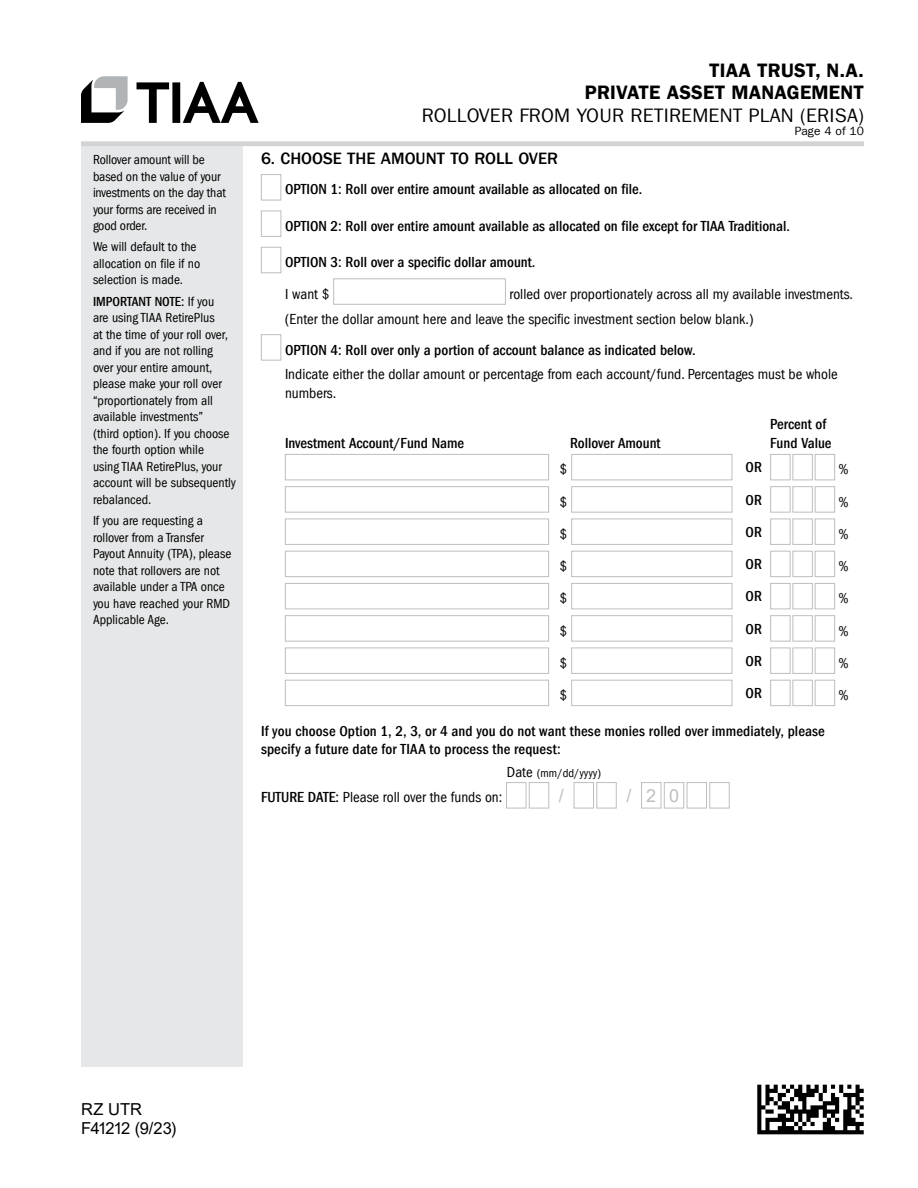
<style>
.page{position:relative;width:918px;height:1188px;background:#fff}
.page>*{position:absolute;margin:0;border:0;box-sizing:border-box;transform-origin:0 0}
.t1{font:19.5px "Franklin Gothic LT Com";letter-spacing:.01em;color:#000}
.t2{font:19.5px/22.5px "Franklin Gothic LT Com Dm";letter-spacing:.01em;color:#000;text-align:right}
.t3{font:18px "Arial";color:#bcbec0}
.Head_B_11_13{font:500 16.5px "Franklin Gothic LT Com";color:#000}
.t4{font:16.5px/19.5px "Arial";color:#000}
.Body_10_13{font:500 condensed 15px/31.5px "Franklin Gothic LT Com";color:#000}
.Body_10_13-2{font:condensed 15px/25.5px "Franklin Gothic LT Com";color:#000}
.Body_10_13_Space_After{font:500 condensed 15px "Franklin Gothic LT Com";color:#000}
.Sidebar_Body_9_11{font:condensed 13.5px/16.5px "Franklin Gothic LT Com";color:#000}
.t5{font:condensed 12px "Franklin Gothic LT Com";color:#000}
.t6{font:12px "Franklin Gothic LT Com";letter-spacing:.01em;color:#000}
.s1{font-weight:500}
.s2{font-weight:400}
.s3{font-size:15px}
</style>
<div class="page">
<svg style="left:137px;top:82px;width:122px;height:41px"></svg>
<svg style="left:81px;top:76px;width:47px;height:47px"></svg>
<div style="left:81px;top:142px;width:162px;height:924px;background:#e6e7e8"></div>
<hr style="left:81px;top:142px;width:162px;height:4px;background:#d1d3d4">
<hr style="left:243px;top:142px;width:621px;height:4px;background:#d1d3d4">
<div style="left:261px;top:174px;width:20px;height:26px;border:1px solid #bcbec0"></div>
<div style="left:261px;top:211px;width:20px;height:26px;border:1px solid #bcbec0"></div>
<div style="left:261px;top:247px;width:20px;height:26px;border:1px solid #bcbec0"></div>
<div style="left:333px;top:278px;width:173px;height:27px;border:1px solid #bcbec0"></div>
<div style="left:261px;top:334px;width:20px;height:27px;border:1px solid #bcbec0"></div>
<div style="left:285px;top:454px;width:264px;height:26px;border:1px solid #bcbec0"></div>
<div style="left:571px;top:454px;width:161px;height:26px;border:1px solid #bcbec0"></div>
<div style="left:770px;top:454px;width:20px;height:26px;border:1px solid #bcbec0"></div>
<div style="left:792px;top:454px;width:21px;height:26px;border:1px solid #bcbec0"></div>
<div style="left:815px;top:454px;width:20px;height:26px;border:1px solid #bcbec0"></div>
<div style="left:285px;top:486px;width:264px;height:27px;border:1px solid #bcbec0"></div>
<div style="left:571px;top:486px;width:161px;height:27px;border:1px solid #bcbec0"></div>
<div style="left:770px;top:486px;width:20px;height:27px;border:1px solid #bcbec0"></div>
<div style="left:792px;top:486px;width:21px;height:27px;border:1px solid #bcbec0"></div>
<div style="left:815px;top:486px;width:20px;height:27px;border:1px solid #bcbec0"></div>
<div style="left:285px;top:519px;width:264px;height:26px;border:1px solid #bcbec0"></div>
<div style="left:571px;top:519px;width:161px;height:26px;border:1px solid #bcbec0"></div>
<div style="left:770px;top:519px;width:20px;height:26px;border:1px solid #bcbec0"></div>
<div style="left:792px;top:519px;width:21px;height:26px;border:1px solid #bcbec0"></div>
<div style="left:815px;top:519px;width:20px;height:26px;border:1px solid #bcbec0"></div>
<div style="left:285px;top:551px;width:264px;height:26px;border:1px solid #bcbec0"></div>
<div style="left:571px;top:551px;width:161px;height:26px;border:1px solid #bcbec0"></div>
<div style="left:770px;top:551px;width:20px;height:26px;border:1px solid #bcbec0"></div>
<div style="left:792px;top:551px;width:21px;height:26px;border:1px solid #bcbec0"></div>
<div style="left:815px;top:551px;width:20px;height:26px;border:1px solid #bcbec0"></div>
<div style="left:285px;top:583px;width:264px;height:26px;border:1px solid #bcbec0"></div>
<div style="left:571px;top:583px;width:161px;height:26px;border:1px solid #bcbec0"></div>
<div style="left:770px;top:583px;width:20px;height:26px;border:1px solid #bcbec0"></div>
<div style="left:792px;top:583px;width:21px;height:26px;border:1px solid #bcbec0"></div>
<div style="left:815px;top:583px;width:20px;height:26px;border:1px solid #bcbec0"></div>
<div style="left:285px;top:615px;width:264px;height:27px;border:1px solid #bcbec0"></div>
<div style="left:571px;top:615px;width:161px;height:27px;border:1px solid #bcbec0"></div>
<div style="left:770px;top:615px;width:20px;height:27px;border:1px solid #bcbec0"></div>
<div style="left:792px;top:615px;width:21px;height:27px;border:1px solid #bcbec0"></div>
<div style="left:815px;top:615px;width:20px;height:27px;border:1px solid #bcbec0"></div>
<div style="left:285px;top:648px;width:264px;height:26px;border:1px solid #bcbec0"></div>
<div style="left:571px;top:648px;width:161px;height:26px;border:1px solid #bcbec0"></div>
<div style="left:770px;top:648px;width:20px;height:26px;border:1px solid #bcbec0"></div>
<div style="left:792px;top:648px;width:21px;height:26px;border:1px solid #bcbec0"></div>
<div style="left:815px;top:648px;width:20px;height:26px;border:1px solid #bcbec0"></div>
<div style="left:285px;top:680px;width:264px;height:26px;border:1px solid #bcbec0"></div>
<div style="left:571px;top:680px;width:161px;height:26px;border:1px solid #bcbec0"></div>
<div style="left:770px;top:680px;width:20px;height:26px;border:1px solid #bcbec0"></div>
<div style="left:792px;top:680px;width:21px;height:26px;border:1px solid #bcbec0"></div>
<div style="left:815px;top:680px;width:20px;height:26px;border:1px solid #bcbec0"></div>
<div style="left:506px;top:782px;width:20px;height:26px;border:1px solid #bcbec0"></div>
<div style="left:529px;top:782px;width:20px;height:26px;border:1px solid #bcbec0"></div>
<div style="left:574px;top:782px;width:20px;height:26px;border:1px solid #bcbec0"></div>
<div style="left:596px;top:782px;width:21px;height:26px;border:1px solid #bcbec0"></div>
<div style="left:641px;top:782px;width:20px;height:26px;border:1px solid #bcbec0"></div>
<div style="left:664px;top:782px;width:20px;height:26px;border:1px solid #bcbec0"></div>
<div style="left:687px;top:782px;width:20px;height:26px;border:1px solid #bcbec0"></div>
<div style="left:709px;top:782px;width:21px;height:26px;border:1px solid #bcbec0"></div>
<img style="left:757px;top:1084px;width:107px;height:51px">
<p class="Sidebar_Body_9_11" style="left:93px;top:151px;width:134px">Rollover amount will be based on the value of your investments on the day that your forms are received in good order.</p>
<p class="Sidebar_Body_9_11" style="left:93px;top:239px;width:109px">We will default to the allocation on file if no selection is made.</p>
<p class="Sidebar_Body_9_11" style="left:93px;top:293px;width:145px"><span class="s1">IMPORTANT NOTE:</span> If you<br>are using TIAA RetirePlus<br>at the time of your roll over, and if you are not rolling over your entire amount, please make your roll over “proportionately from all available investments”<br>(third option). If you choose the fourth option while<br>using TIAA RetirePlus, your account will be subsequently rebalanced.</p>
<p class="Sidebar_Body_9_11" style="left:93px;top:513px;width:140px">If you are requesting a rollover from a Transfer<br>Payout Annuity (TPA), please note that rollovers are not available under a TPA once you have reached your RMD<br>Applicable Age.</p>
<h1 class="t2" style="left:585px;top:59px;width:281px">TIAA TRUST, N.A.<br>PRIVATE ASSET MANAGEMENT</h1>
<h1 class="t1" style="left:422px;top:104px;width:444px">ROLLOVER FROM YOUR RETIREMENT PLAN (ERISA)</h1>
<p class="t6" style="left:795px;top:124px;width:71px">Page 4 of 10</p>
<h1 class="Head_B_11_13" style="left:261px;top:149px;width:299px">6. CHOOSE THE AMOUNT TO ROLL OVER</h1>
<p class="Body_10_13_Space_After" style="left:285px;top:181px;width:359px">OPTION 1: Roll over entire amount available as allocated on file.</p>
<p class="Body_10_13_Space_After" style="left:285px;top:217px;width:506px">OPTION 2: Roll over entire amount available as allocated on file except for TIAA Traditional.</p>
<p class="Body_10_13" style="left:285px;top:247px;width:252px">OPTION 3: Roll over a specific dollar amount.<br><span class="s2">I want $</span></p>
<p class="Body_10_13-2" style="left:285px;top:281px;width:570px;text-indent:225px">rolled over proportionately across all my available investments. (Enter the dollar amount here and leave the specific investment section below blank.)</p>
<p class="Body_10_13" style="left:285px;top:334px;width:412px">OPTION 4: Roll over only a portion of account balance as indicated below.</p>
<p class="Body_10_13-2" style="left:285px;top:364px;width:554px;line-height:19.5px">Indicate either the dollar amount or percentage from each account/fund. Percentages must be whole numbers.</p>
<p class="Body_10_13" style="left:285px;top:427px;width:181px">Investment Account/Fund Name</p>
<p class="Body_10_13" style="left:570px;top:427px;width:92px">Rollover Amount</p>
<p class="Body_10_13" style="left:770px;top:414px;width:63px;line-height:19.5px">Percent of<br>Fund Value</p>
<p class="Body_10_13-2" style="left:560px;top:457px;width:9px">$</p>
<p class="Body_10_13" style="left:746px;top:452px;width:18px">OR</p>
<p class="Body_10_13-2" style="left:838px;top:457px;width:12px">%</p>
<p class="Body_10_13-2" style="left:560px;top:489px;width:9px">$</p>
<p class="Body_10_13" style="left:746px;top:484px;width:18px">OR</p>
<p class="Body_10_13-2" style="left:838px;top:489px;width:12px">%</p>
<p class="Body_10_13-2" style="left:560px;top:521px;width:9px">$</p>
<p class="Body_10_13" style="left:746px;top:516px;width:18px">OR</p>
<p class="Body_10_13-2" style="left:838px;top:521px;width:12px">%</p>
<p class="Body_10_13-2" style="left:560px;top:553px;width:9px">$</p>
<p class="Body_10_13" style="left:746px;top:548px;width:18px">OR</p>
<p class="Body_10_13-2" style="left:838px;top:553px;width:12px">%</p>
<p class="Body_10_13-2" style="left:560px;top:586px;width:9px">$</p>
<p class="Body_10_13" style="left:746px;top:581px;width:18px">OR</p>
<p class="Body_10_13-2" style="left:838px;top:586px;width:12px">%</p>
<p class="Body_10_13-2" style="left:560px;top:618px;width:9px">$</p>
<p class="Body_10_13" style="left:746px;top:613px;width:18px">OR</p>
<p class="Body_10_13-2" style="left:838px;top:618px;width:12px">%</p>
<p class="Body_10_13-2" style="left:560px;top:650px;width:9px">$</p>
<p class="Body_10_13" style="left:746px;top:645px;width:18px">OR</p>
<p class="Body_10_13-2" style="left:838px;top:650px;width:12px">%</p>
<p class="Body_10_13-2" style="left:560px;top:682px;width:9px">$</p>
<p class="Body_10_13" style="left:746px;top:677px;width:18px">OR</p>
<p class="Body_10_13-2" style="left:838px;top:682px;width:12px">%</p>
<p class="Body_10_13" style="left:261px;top:723px;width:565px;line-height:18px">If you choose Option 1, 2, 3, or 4 and you do not want these monies rolled over immediately, please specify a future date for TIAA to process the request:</p>
<p class="t5" style="left:507px;top:766px;width:96px"><span class="s3">Date</span> (mm/dd/yyyy)</p>
<p class="Body_10_13-2" style="left:261px;top:785px;width:243px"><span class="s1">FUTURE DATE:</span> Please roll over the funds on:</p>
<h2 class="t3" style="left:559px;top:784px;width:7px">/</h2>
<h2 class="t3" style="left:626px;top:783px;width:54px">/20</h2>
<p class="t4" style="left:81px;top:1099px;width:97px">RZ UTR<br>F41212 (9/23)</p>
</div>
